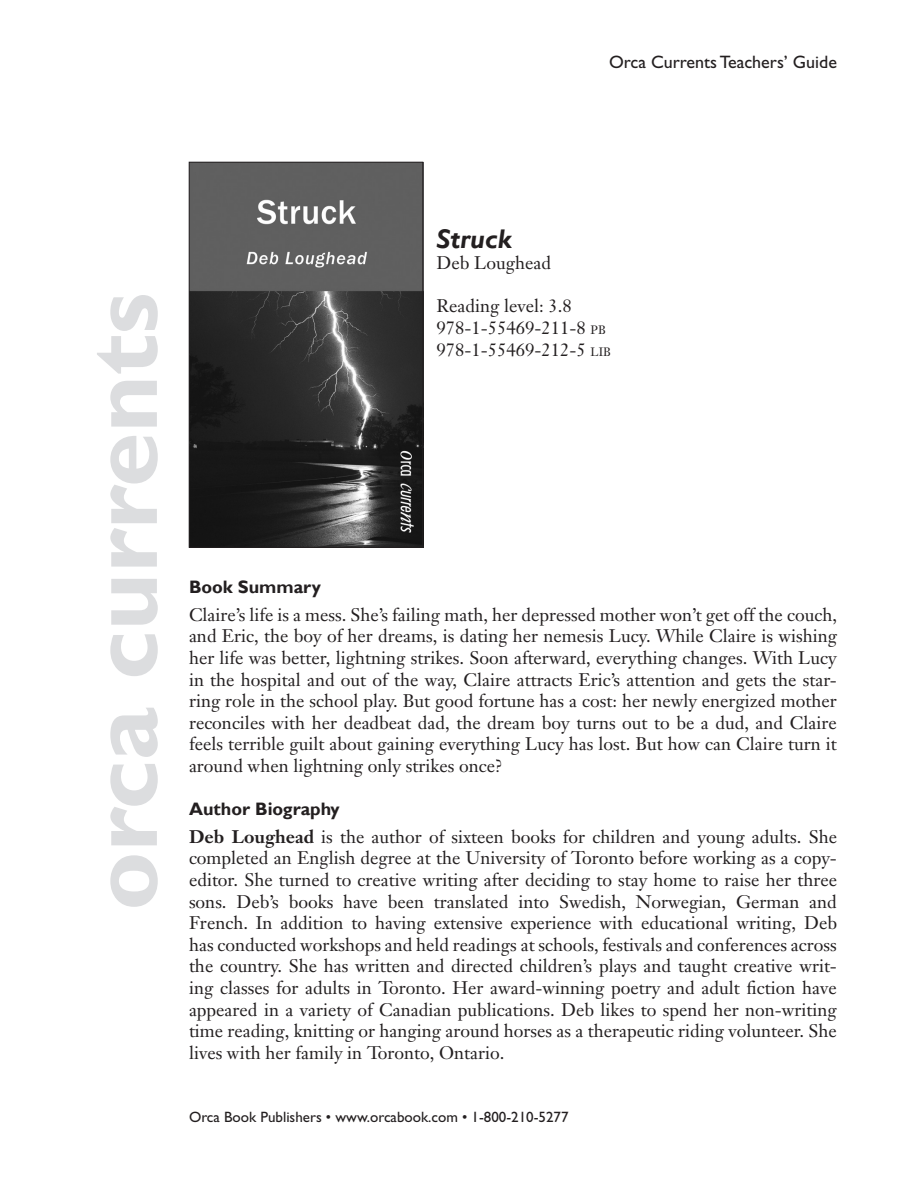
<style>
.page{position:relative;width:918px;height:1188px;background:#fff}
.page>*{position:absolute;margin:0;border:0;box-sizing:border-box;transform-origin:0 0}
.t1{font:700 99px "Gill Sans";color:#dcdddf}
.t2{font:italic 700 27px "Gill Sans";color:#231f20}
.t3{font:18px/21.6px "Janson Text";color:#231f20;text-align:justify}
.t4{font:18px "Gill Sans";color:#231f20}
.Header_spacing{font:700 18px "Gill Sans";color:#231f20}
.t5{font:15px "Gill Sans";color:#231f20}
.s1{font-family:"Janson Text Roman SC";font-size:12px}
.s2{font-weight:700}
</style>
<div class="page">
<img style="left:191px;top:164px;width:230px;height:382px">
<div style="left:189px;top:162px;width:234px;height:386px;border:1px solid #231f20"></div>
<p class="t4" style="left:609px;top:51px;width:229px">Orca Currents Teachers’ Guide</p>
<p class="t1" style="left:64px;top:910px;width:620px;rotate:-90deg">orca currents</p>
<p class="t2" style="left:436px;top:223px;width:77px">Struck</p>
<p class="t3" style="left:436px;top:252px;width:116px">Deb Loughead</p>
<p class="t3" style="left:436px;top:295px;width:137px">Reading level: 3.8</p>
<p class="t3" style="left:436px;top:317px;width:171px">978-1-55469-211-8 <span class="s1">PB</span></p>
<p class="t3" style="left:436px;top:338px;width:176px">978-1-55469-212-5 <span class="s1">LIB</span></p>
<p class="Header_spacing" style="left:189px;top:576px;width:134px">Book Summary</p>
<p class="t3" style="left:189px;top:604px;width:650px">Claire’s life is a mess. She’s failing math, her depressed mother won’t get off the couch, and Eric, the boy of her dreams, is dating her nemesis Lucy. While Claire is wishing her life was better, lightning strikes. Soon afterward, everything changes. With Lucy in the hospital and out of the way, Claire attracts Eric’s attention and gets the star&shy;ring role in the school play. But good fortune has a cost: her newly energized mother reconciles with her deadbeat dad, the dream boy turns out to be a dud, and Claire feels terrible guilt about gaining everything Lucy has lost. But how can Claire turn it around when lightning only strikes once?</p>
<p class="Header_spacing" style="left:189px;top:798px;width:152px">Author Biography</p>
<p class="t3" style="left:189px;top:826px;width:650px"><span class="s2">Deb Loughead</span> is the author of sixteen books for children and young adults. She completed an English degree at the University of Toronto before working as a copy&shy;editor. She turned to creative writing after deciding to stay home to raise her three sons. Deb’s books have been translated into Swedish, Norwegian, German and French. In addition to having extensive experience with educational writing, Deb has conducted workshops and held readings at schools, festivals and conferences across the country. She has written and directed children’s plays and taught creative writ&shy;ing classes for adults in Toronto. Her award-winning poetry and adult fiction have appeared in a variety of Canadian publications. Deb likes to spend her non-writing time reading, knitting or hanging around horses as a therapeutic riding volunteer. She lives with her family in Toronto, Ontario.</p>
<p class="t5" style="left:189px;top:1108px;width:381px">Orca Book Publishers • www.orcabook.com • 1-800-210-5277</p>
</div>
